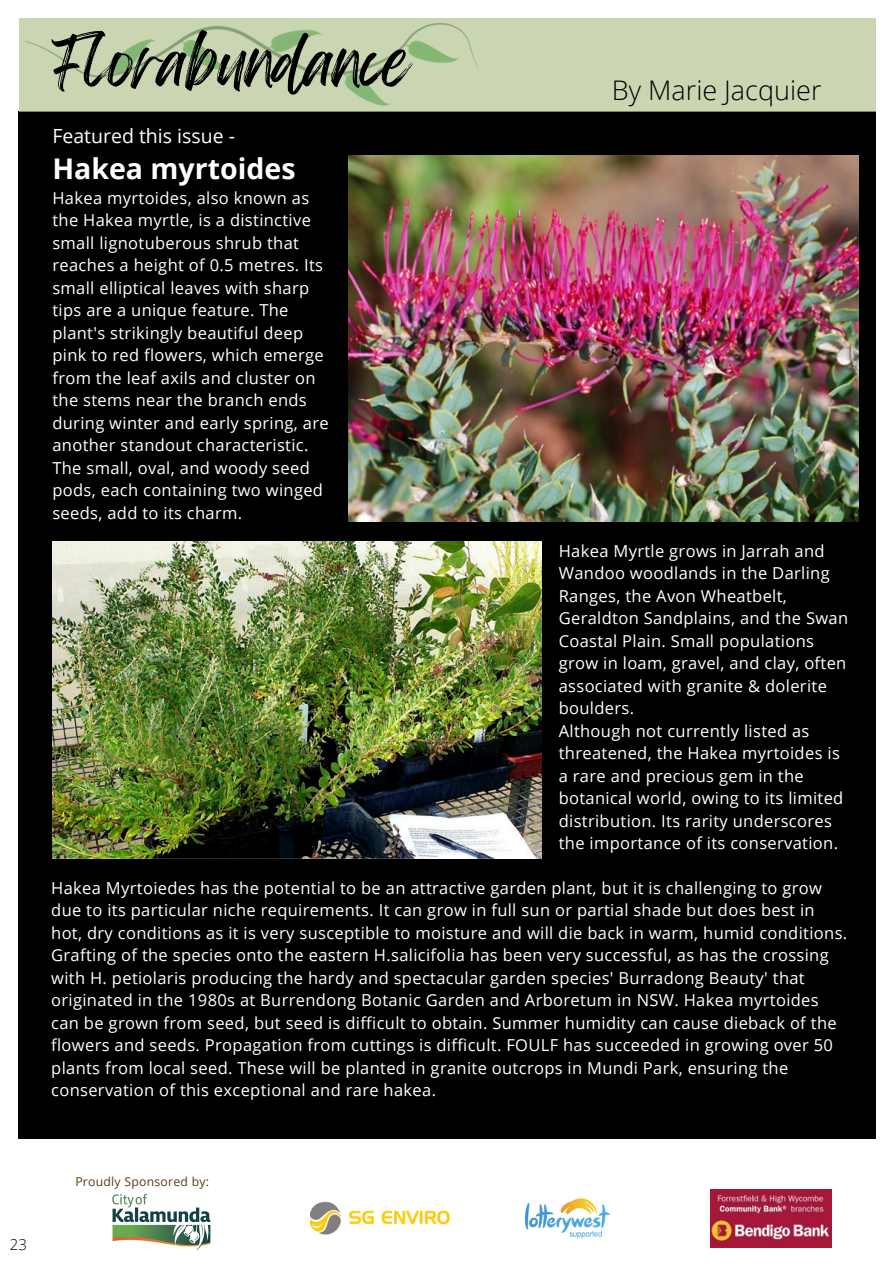
<style>
.page{position:relative;width:894px;height:1264px;background:#fff}
.page>*{position:absolute;margin:0;border:0;box-sizing:border-box;transform-origin:0 0}
.t1{font:58.5px "Feeling Passionate";color:#000}
.t2{font:700 28.5px "Open Sans";color:#fff}
.t3{font:300 27px "Open Sans";color:#000}
.t4{font:19.5px "Open Sans";color:#fff}
.t5{font:16.5px/22.5px "Open Sans";letter-spacing:.02em;color:#fff}
.t6{font:300 15px "Open Sans";color:#000}
.t7{font:12.15px "Open Sans";letter-spacing:.02em;color:#544013}
</style>
<div class="page">
<div style="left:19px;top:111px;width:856px;height:1027px;background:#000"></div>
<div style="left:19px;top:18px;width:856px;height:93px;background:#cad5b2"></div>
<img style="left:26px;top:23px;width:451px;height:83px">
<img style="left:52px;top:541px;width:489px;height:317px">
<img style="left:310px;top:1201px;width:139px;height:33px">
<img style="left:710px;top:1189px;width:120px;height:58px">
<img style="left:524px;top:1198px;width:86px;height:41px">
<img style="left:112px;top:1193px;width:99px;height:58px">
<img style="left:348px;top:156px;width:510px;height:366px">
<h4 class="t1" style="left:52px;top:15px;width:359px">Florabundance</h4>
<h4 class="t4" style="left:52px;top:122px;width:184px">Featured this issue -</h4>
<h4 class="t2" style="left:52px;top:149px;width:244px">Hakea myrtoides</h4>
<p class="t5" style="left:52px;top:186px;width:278px">Hakea myrtoides, also known as the Hakea myrtle, is a distinctive small lignotuberous shrub that reaches a height of 0.5 metres. Its small elliptical leaves with sharp tips are a unique feature. The plant's strikingly beautiful deep pink to red flowers, which emerge from the leaf axils and cluster on the stems near the branch ends during winter and early spring, are another standout characteristic.<br>The small, oval, and woody seed pods, each containing two winged seeds, add to its charm.</p>
<p class="t3" style="left:611px;top:71px;width:211px">By Marie Jacquier</p>
<p class="t5" style="left:558px;top:539px;width:291px">Hakea Myrtle grows in Jarrah and<br>Wandoo woodlands in the Darling<br>Ranges, the Avon Wheatbelt,<br>Geraldton Sandplains, and the Swan<br>Coastal Plain. Small populations grow in loam, gravel, and clay, often associated with granite &amp; dolerite boulders.<br>Although not currently listed as threatened, the Hakea myrtoides is a rare and precious gem in the botanical world, owing to its limited distribution. Its rarity underscores the importance of its conservation.</p>
<p class="t5" style="left:51px;top:875px;width:797px">Hakea Myrtoiedes has the potential to be an attractive garden plant, but it is challenging to grow due to its particular niche requirements. It can grow in full sun or partial shade but does best in hot, dry conditions as it is very susceptible to moisture and will die back in warm, humid conditions.<br>Grafting of the species onto the eastern H.salicifolia has been very successful, as has the crossing with H. petiolaris producing the hardy and spectacular garden species' Burradong Beauty' that originated in the 1980s at Burrendong Botanic Garden and Arboretum in NSW. Hakea myrtoides can be grown from seed, but seed is difficult to obtain. Summer humidity can cause dieback of the flowers and seeds. Propagation from cuttings is difficult. FOULF has succeeded in growing over 50 plants from local seed. These will be planted in granite outcrops in Mundi Park, ensuring the conservation of this exceptional and rare hakea.</p>
<p class="t6" style="left:10px;top:1234px;width:19px">23</p>
<p class="t7" style="left:75px;top:1172px;width:135px">Proudly Sponsored by:</p>
</div>
